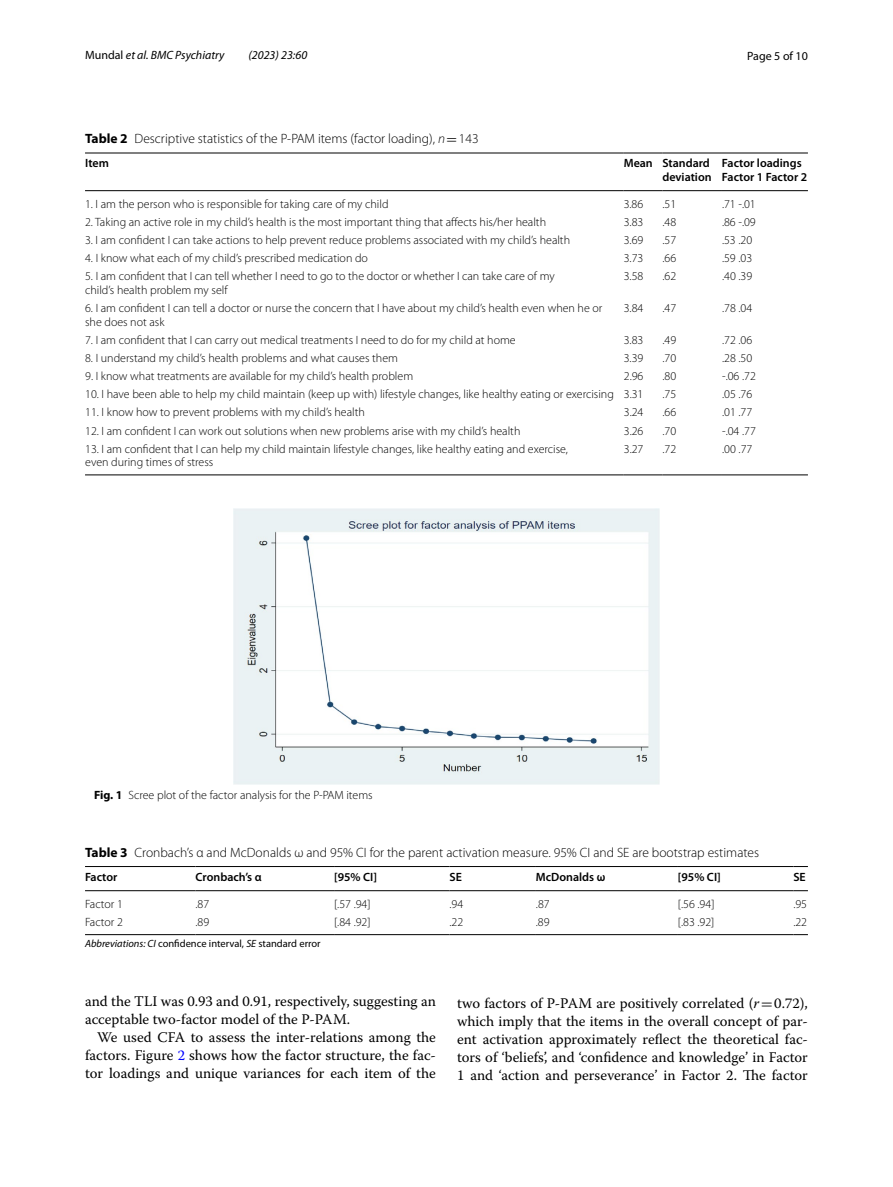
<style>
.page{position:relative;width:893px;height:1187px;background:#fff}
.page>*{position:absolute;margin:0;border:0;box-sizing:border-box;transform-origin:0 0}
.t1{font:14.7px/18px "Warnock Pro";color:#000;text-align:justify}
.t2{font:300 13.5px "Myriad Pro";color:#000}
.t3{font:300 12px/13.5px "Myriad Pro";color:#000}
.t4{font:600 12px/13.5px "Myriad Pro";color:#000;text-align:right}
.t5{font:italic 12px "Myriad Pro";color:#000}
.t6{font:12px "Myriad Pro";color:#000}
.t7{font:10.5px "Myriad Pro";color:#000}
.s1{font-style:normal}
.s2{font-weight:700}
.s3{font-style:italic}
.s4{font-family:"MTSY";font-weight:400}
.s5{color:#00f}
.s6{font-family:"MTSY"}
</style>
<div class="page">
<hr style="left:85px;top:153px;width:539px;height:1px;background:#000">
<hr style="left:85px;top:190px;width:539px;height:1px;background:#000">
<hr style="left:624px;top:153px;width:38px;height:1px;background:#000">
<hr style="left:624px;top:190px;width:38px;height:1px;background:#000">
<hr style="left:662px;top:153px;width:60px;height:1px;background:#000">
<hr style="left:662px;top:190px;width:60px;height:1px;background:#000">
<hr style="left:722px;top:153px;width:86px;height:1px;background:#000">
<hr style="left:722px;top:190px;width:86px;height:1px;background:#000">
<hr style="left:85px;top:474px;width:539px;height:1px;background:#000">
<hr style="left:624px;top:474px;width:38px;height:1px;background:#000">
<hr style="left:662px;top:474px;width:60px;height:1px;background:#000">
<hr style="left:722px;top:474px;width:86px;height:1px;background:#000">
<img style="left:234px;top:508px;width:425px;height:276px">
<hr style="left:85px;top:866px;width:111px;height:1px;background:#000">
<hr style="left:85px;top:890px;width:111px;height:1px;background:#000">
<hr style="left:196px;top:866px;width:138px;height:1px;background:#000">
<hr style="left:196px;top:890px;width:138px;height:1px;background:#000">
<hr style="left:334px;top:866px;width:116px;height:1px;background:#000">
<hr style="left:334px;top:890px;width:116px;height:1px;background:#000">
<hr style="left:450px;top:866px;width:86px;height:1px;background:#000">
<hr style="left:450px;top:890px;width:86px;height:1px;background:#000">
<hr style="left:536px;top:866px;width:142px;height:1px;background:#000">
<hr style="left:536px;top:890px;width:142px;height:1px;background:#000">
<hr style="left:678px;top:866px;width:115px;height:1px;background:#000">
<hr style="left:678px;top:890px;width:115px;height:1px;background:#000">
<svg style="left:793px;top:866px;width:15px;height:1px"></svg>
<svg style="left:793px;top:890px;width:15px;height:1px"></svg>
<hr style="left:85px;top:934px;width:111px;height:1px;background:#000">
<hr style="left:196px;top:934px;width:138px;height:1px;background:#000">
<hr style="left:334px;top:934px;width:116px;height:1px;background:#000">
<hr style="left:450px;top:934px;width:86px;height:1px;background:#000">
<hr style="left:536px;top:934px;width:142px;height:1px;background:#000">
<hr style="left:678px;top:934px;width:115px;height:1px;background:#000">
<svg style="left:793px;top:934px;width:15px;height:1px"></svg>
<p class="t5" style="left:85px;top:48px;width:141px"><span class="s1">Mundal</span> et al. BMC Psychiatry</p>
<p class="t5" style="left:248px;top:48px;width:60px">(2023) 23:60</p>
<p class="t6" style="left:747px;top:48px;width:62px">Page 5 of 10</p>
<p class="t2" style="left:85px;top:131px;width:395px"><span class="s2">Table 2</span> Descriptive statistics of the P-PAM items (factor loading), <span class="s3">n</span><span class="s4">=</span>143</p>
<p class="t4" style="left:85px;top:156px;width:25px">Item</p>
<p class="t4" style="left:624px;top:156px;width:89px">Mean Standard deviation</p>
<p class="t4" style="left:722px;top:156px;width:87px;text-align:left">Factor loadings<br>Factor 1 Factor 2</p>
<p class="t3" style="left:85px;top:197px;width:305px">1. I am the person who is responsible for taking care of my child</p>
<p class="t3" style="left:624px;top:197px;width:21px">3.86</p>
<p class="t3" style="left:662px;top:197px;width:15px">.51</p>
<p class="t3" style="left:722px;top:197px;width:35px">.71 -.01</p>
<p class="t3" style="left:85px;top:215px;width:462px">2. Taking an active role in my child’s health is the most important thing that affects his/her health</p>
<p class="t3" style="left:624px;top:215px;width:21px">3.83</p>
<p class="t3" style="left:662px;top:215px;width:15px">.48</p>
<p class="t3" style="left:722px;top:215px;width:35px">.86 -.09</p>
<p class="t3" style="left:85px;top:233px;width:487px">3. I am confident I can take actions to help prevent reduce problems associated with my child’s health</p>
<p class="t3" style="left:624px;top:233px;width:21px">3.69</p>
<p class="t3" style="left:662px;top:233px;width:15px">.57</p>
<p class="t3" style="left:722px;top:233px;width:32px">.53 .20</p>
<p class="t3" style="left:85px;top:252px;width:284px">4. I know what each of my child’s prescribed medication do</p>
<p class="t3" style="left:624px;top:252px;width:21px">3.73</p>
<p class="t3" style="left:662px;top:252px;width:15px">.66</p>
<p class="t3" style="left:722px;top:252px;width:32px">.59 .03</p>
<p class="t3" style="left:85px;top:270px;width:471px">5. I am confident that I can tell whether I need to go to the doctor or whether I can take care of my child’s health problem my self</p>
<p class="t3" style="left:624px;top:270px;width:21px">3.58</p>
<p class="t3" style="left:662px;top:270px;width:15px">.62</p>
<p class="t3" style="left:722px;top:270px;width:32px">.40 .39</p>
<p class="t3" style="left:85px;top:301px;width:519px">6. I am confident I can tell a doctor or nurse the concern that I have about my child’s health even when he or she does not ask</p>
<p class="t3" style="left:624px;top:301px;width:21px">3.84</p>
<p class="t3" style="left:662px;top:301px;width:15px">.47</p>
<p class="t3" style="left:722px;top:301px;width:32px">.78 .04</p>
<p class="t3" style="left:85px;top:333px;width:432px">7. I am confident that I can carry out medical treatments I need to do for my child at home</p>
<p class="t3" style="left:624px;top:333px;width:21px">3.83</p>
<p class="t3" style="left:662px;top:333px;width:15px">.49</p>
<p class="t3" style="left:722px;top:333px;width:32px">.72 .06</p>
<p class="t3" style="left:85px;top:351px;width:314px">8. I understand my child’s health problems and what causes them</p>
<p class="t3" style="left:624px;top:351px;width:21px">3.39</p>
<p class="t3" style="left:662px;top:351px;width:15px">.70</p>
<p class="t3" style="left:722px;top:351px;width:32px">.28 .50</p>
<p class="t3" style="left:85px;top:369px;width:329px">9. I know what treatments are available for my child’s health problem</p>
<p class="t3" style="left:624px;top:369px;width:21px">2.96</p>
<p class="t3" style="left:662px;top:369px;width:15px">.80</p>
<p class="t3" style="left:722px;top:369px;width:35px">-.06 .72</p>
<p class="t3" style="left:85px;top:387px;width:560px">10. I have been able to help my child maintain (keep up with) lifestyle changes, like healthy eating or exercising 3.31</p>
<p class="t3" style="left:662px;top:387px;width:15px">.75</p>
<p class="t3" style="left:722px;top:387px;width:32px">.05 .76</p>
<p class="t3" style="left:85px;top:406px;width:281px">11. I know how to prevent problems with my child’s health</p>
<p class="t3" style="left:624px;top:406px;width:21px">3.24</p>
<p class="t3" style="left:662px;top:406px;width:15px">.66</p>
<p class="t3" style="left:722px;top:406px;width:32px">.01 .77</p>
<p class="t3" style="left:85px;top:424px;width:437px">12. I am confident I can work out solutions when new problems arise with my child’s health</p>
<p class="t3" style="left:624px;top:424px;width:21px">3.26</p>
<p class="t3" style="left:662px;top:424px;width:15px">.70</p>
<p class="t3" style="left:722px;top:424px;width:35px">-.04 .77</p>
<p class="t3" style="left:85px;top:442px;width:484px">13. I am confident that I can help my child maintain lifestyle changes, like healthy eating and exercise, even during times of stress</p>
<p class="t3" style="left:624px;top:442px;width:21px">3.27</p>
<p class="t3" style="left:662px;top:442px;width:15px">.72</p>
<p class="t3" style="left:722px;top:442px;width:32px">.00 .77</p>
<p class="t3" style="left:94px;top:788px;width:280px"><span class="s2">Fig. 1</span> Scree plot of the factor analysis for the P-PAM items</p>
<p class="t2" style="left:85px;top:844px;width:676px"><span class="s2">Table 3</span> Cronbach’s α and McDonalds ω and 95% CI for the parent activation measure. 95% CI and SE are bootstrap estimates</p>
<p class="t4" style="left:85px;top:869px;width:34px">Factor</p>
<p class="t4" style="left:196px;top:869px;width:67px">Cronbach’s α</p>
<p class="t4" style="left:334px;top:869px;width:44px">[95% CI]</p>
<p class="t4" style="left:450px;top:869px;width:14px">SE</p>
<p class="t4" style="left:536px;top:869px;width:71px">McDonalds ω</p>
<p class="t4" style="left:678px;top:869px;width:44px">[95% CI]</p>
<p class="t4" style="left:793px;top:869px;width:14px">SE</p>
<p class="t3" style="left:85px;top:897px;width:39px">Factor 1</p>
<p class="t3" style="left:196px;top:897px;width:15px">.87</p>
<p class="t3" style="left:334px;top:897px;width:38px">[.57 .94]</p>
<p class="t3" style="left:450px;top:897px;width:15px">.94</p>
<p class="t3" style="left:536px;top:897px;width:15px">.87</p>
<p class="t3" style="left:678px;top:897px;width:38px">[.56 .94]</p>
<p class="t3" style="left:793px;top:897px;width:15px">.95</p>
<p class="t3" style="left:85px;top:915px;width:39px">Factor 2</p>
<p class="t3" style="left:196px;top:915px;width:15px">.89</p>
<p class="t3" style="left:334px;top:915px;width:38px">[.84 .92]</p>
<p class="t3" style="left:449px;top:915px;width:15px">.22</p>
<p class="t3" style="left:536px;top:915px;width:15px">.89</p>
<p class="t3" style="left:678px;top:915px;width:38px">[.83 .92]</p>
<p class="t3" style="left:793px;top:915px;width:15px">.22</p>
<p class="t7" style="left:85px;top:937px;width:237px"><span class="s3">Abbreviations: CI</span> confidence interval, <span class="s3">SE</span> standard error</p>
<p class="t1" style="left:85px;top:991px;width:352px">and the TLI was 0.93 and 0.91, respectively, suggesting an acceptable two-factor model of the P-PAM.</p>
<p class="t1" style="left:85px;top:1027px;width:352px;text-indent:12px">We used CFA to assess the inter-relations among the factors. Figure <span class="s5">2</span> shows how the factor structure, the fac&shy;tor loadings and unique variances for each item of the</p>
<p class="t1" style="left:457px;top:993px;width:352px">two factors of P-PAM are positively correlated (<span class="s3">r</span><span class="s6">=</span>0.72), which imply that the items in the overall concept of par&shy;ent activation approximately reflect the theoretical fac&shy;tors of ‘beliefs’, and ‘confidence and knowledge’ in Factor 1 and ‘action and perseverance’ in Factor 2. The factor</p>
</div>
